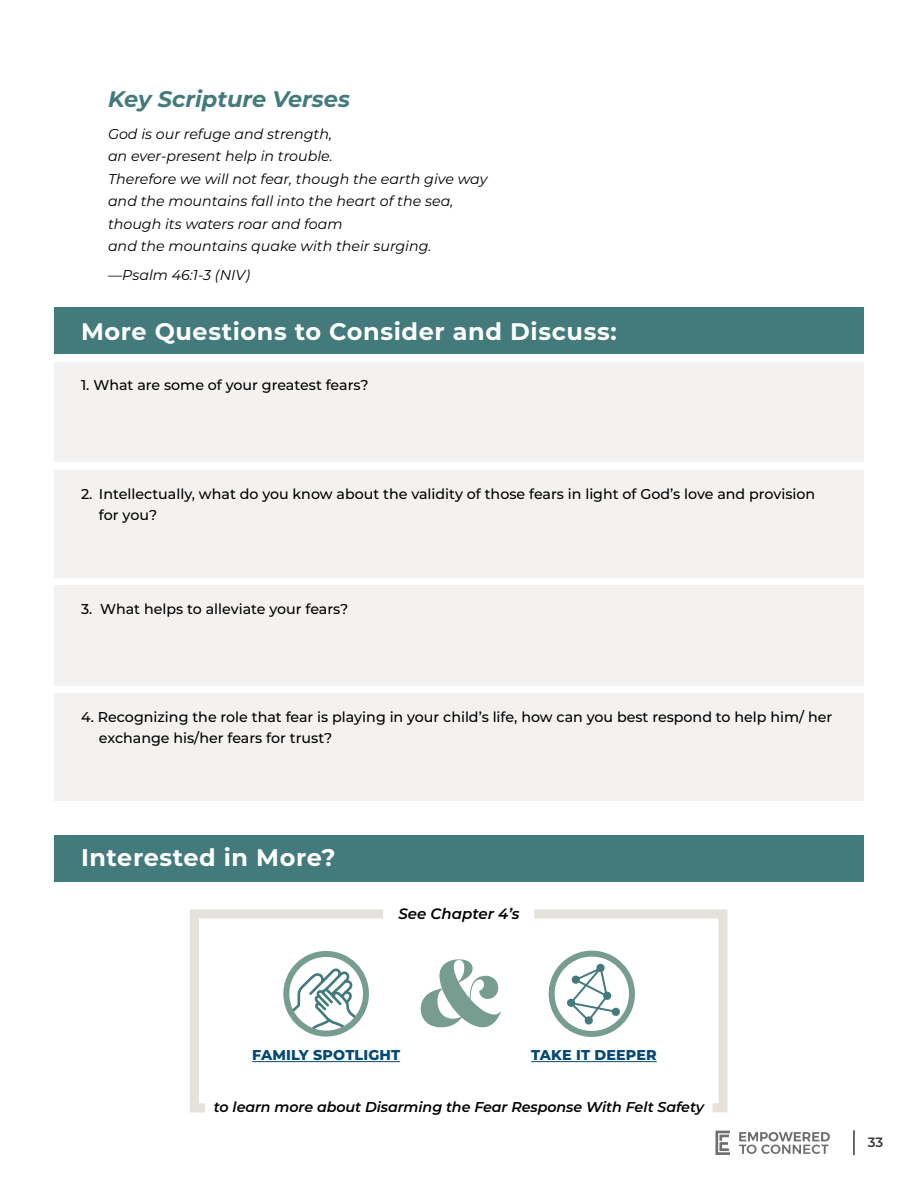
<style>
.page{position:relative;width:918px;height:1188px;background:#fff}
.page>*{position:absolute;margin:0;border:0;box-sizing:border-box;transform-origin:0 0}
.t1{font:700 24px "Montserrat";letter-spacing:.025em;color:#fff}
.t2{font:italic 700 22.5px "Montserrat";color:#437a7c}
.t3{font:italic 600 15px "Montserrat";color:#000}
.t4{font:500 14.25px/21px "Montserrat";color:#000}
.t5{font:italic 14.25px/22.5px "Montserrat";color:#000}
.t6{font:italic 600 14.25px "Montserrat";letter-spacing:-.005em;color:#000}
.t7{font:800 14.25px "Montserrat";letter-spacing:.01em;color:#074975}
.t8{font:600 13.5px "Montserrat";color:#3b3a39}
</style>
<div class="page">
<svg style="left:716px;top:1131px;width:14px;height:24px"></svg>
<svg style="left:739px;top:1132px;width:91px;height:22px"></svg>
<hr style="left:853px;top:1130px;width:2px;height:25px;background:#3b3a39">
<div style="left:54px;top:308px;width:810px;height:46px;background:#437a7c"></div>
<div style="left:54px;top:363px;width:810px;height:99px;background:#f4f2f0"></div>
<div style="left:55px;top:470px;width:809px;height:108px;background:#f4f2f0"></div>
<div style="left:55px;top:585px;width:809px;height:101px;background:#f4f2f0"></div>
<div style="left:55px;top:693px;width:809px;height:108px;background:#f4f2f0"></div>
<div style="left:54px;top:835px;width:810px;height:46px;background:#437a7c"></div>
<hr style="left:252px;top:1061px;width:148px;height:1px;background:#074975">
<svg style="left:421px;top:959px;width:80px;height:68px"></svg>
<svg style="left:190px;top:909px;width:202px;height:204px"></svg>
<svg style="left:531px;top:909px;width:197px;height:204px"></svg>
<h2 class="t2" style="left:108px;top:82px;width:244px">Key Scripture Verses</h2>
<p class="t5" style="left:108px;top:122px;width:381px">God is our refuge and strength,<br>an ever-present help in trouble.<br>Therefore we will not fear, though the earth give way and the mountains fall into the heart of the sea, though its waters roar and foam<br>and the mountains quake with their surging.</p>
<p class="t5" style="left:108px;top:263px;width:144px">—Psalm 46:1-3 (NIV)</p>
<h1 class="t1" style="left:81px;top:314px;width:537px">More Questions to Consider and Discuss:</h1>
<p class="t4" style="left:81px;top:374px;width:289px">1. What are some of your greatest fears?</p>
<p class="t4" style="left:99px;top:482px;width:718px;text-indent:-18px">2. Intellectually, what do you know about the validity of those fears in light of God’s love and provision for you?</p>
<p class="t4" style="left:81px;top:598px;width:269px">3. What helps to alleviate your fears?</p>
<p class="t4" style="left:99px;top:706px;width:735px;text-indent:-18px">4. Recognizing the role that fear is playing in your child’s life, how can you best respond to help him/ her exchange his/her fears for trust?</p>
<h1 class="t1" style="left:81px;top:840px;width:256px">Interested in More?</h1>
<p class="t3" style="left:399px;top:903px;width:122px">See Chapter 4’s</p>
<p class="t7" style="left:252px;top:1045px;width:149px">FAMILY SPOTLIGHT</p>
<p class="t7" style="left:531px;top:1045px;width:127px">TAKE IT DEEPER</p>
<p class="t6" style="left:214px;top:1096px;width:492px">to learn more about Disarming the Fear Response With Felt Safety</p>
<p class="t8" style="left:868px;top:1133px;width:17px">33</p>
</div>
